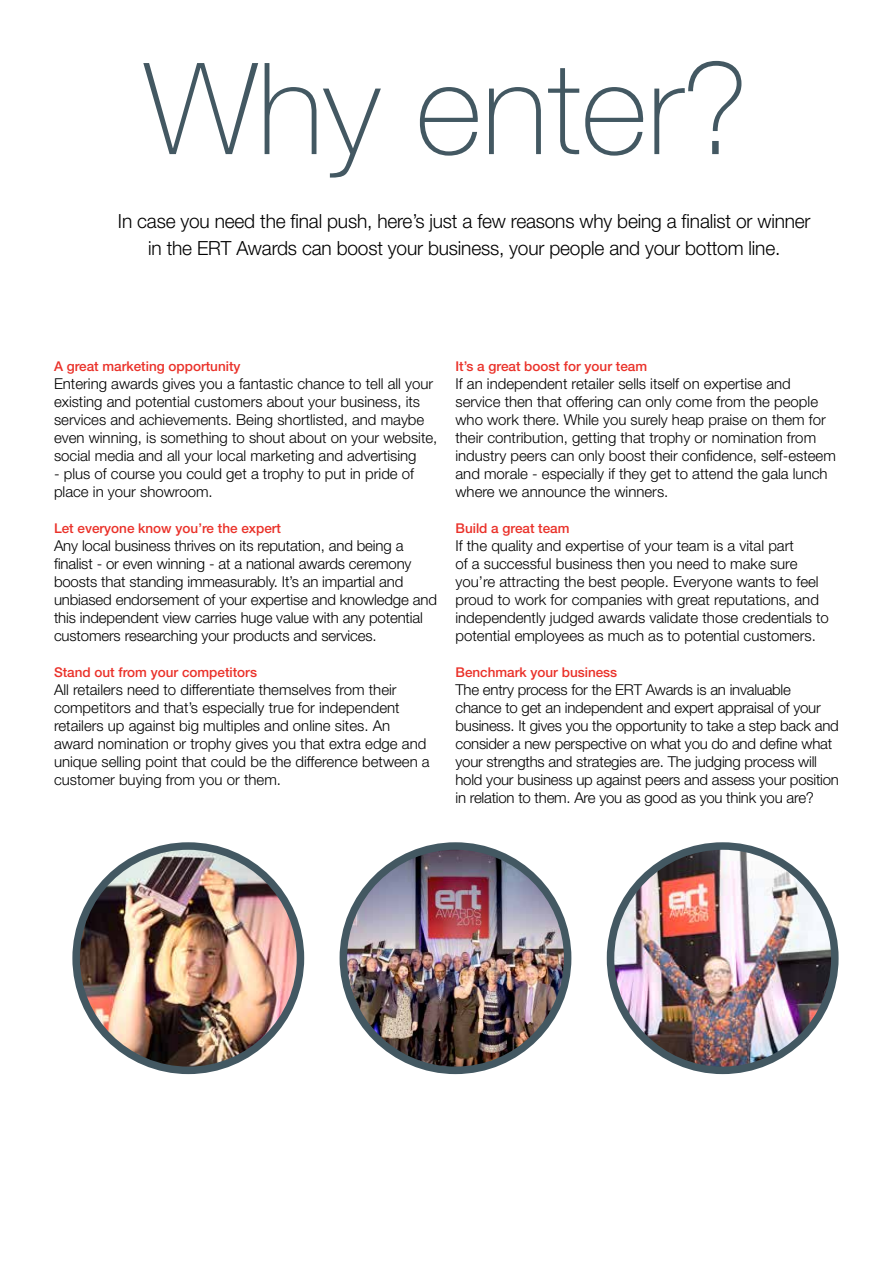
<style>
.page{position:relative;width:893px;height:1263px;background:#fff}
.page>*{position:absolute;margin:0;border:0;box-sizing:border-box;transform-origin:0 0}
.t1{font:100 127.5px "Helvetica Neue LT";color:#435862}
.t2{font:300 19.5px/27px "Helvetica Neue LT";letter-spacing:-.01em;color:#000;text-align:center}
.t3{font:300 15px/18px "Helvetica Neue LT";color:#000}
.t4{font:500 13.5px "Helvetica Neue LT";color:#ea3129}
</style>
<div class="page">
<img style="left:343px;top:846px;width:225px;height:224px;border-radius:112px">
<div style="left:340px;top:842px;width:231px;height:232px;border:8px solid #435862;border-radius:50%"></div>
<img style="left:76px;top:846px;width:224px;height:224px;border-radius:112px">
<div style="left:72px;top:842px;width:232px;height:232px;border:8px solid #435862;border-radius:50%"></div>
<img style="left:610px;top:846px;width:225px;height:224px;border-radius:112px">
<div style="left:607px;top:842px;width:232px;height:232px;border:8px solid #435862;border-radius:50%"></div>
<h1 class="t1" style="left:144px;top:36px;width:606px">Why enter?</h1>
<h2 class="t2" style="left:118px;top:207px;width:694px">In case you need the final push, here’s just a few reasons why being a finalist or winner in the ERT Awards can boost your business, your people and your bottom line.</h2>
<p class="t4" style="left:54px;top:358px;width:188px">A great marketing opportunity</p>
<p class="t3" style="left:54px;top:374px;width:385px">Entering awards gives you a fantastic chance to tell all your existing and potential customers about your business, its services and achievements. Being shortlisted, and maybe even winning, is something to shout about on your website, social media and all your local marketing and advertising</p>
<p class="t3" style="left:54px;top:464px;width:362px">- plus of course you could get a trophy to put in pride of place in your showroom.</p>
<p class="t4" style="left:54px;top:520px;width:229px">Let everyone know you’re the expert</p>
<p class="t3" style="left:54px;top:536px;width:384px">Any local business thrives on its reputation, and being a finalist - or even winning - at a national awards ceremony boosts that standing immeasurably. It’s an impartial and unbiased endorsement of your expertise and knowledge and this independent view carries huge value with any potential customers researching your products and services.</p>
<p class="t4" style="left:54px;top:664px;width:205px">Stand out from your competitors</p>
<p class="t3" style="left:54px;top:680px;width:377px">All retailers need to differentiate themselves from their competitors and that’s especially true for independent retailers up against big multiples and online sites. An award nomination or trophy gives you that extra edge and unique selling point that could be the difference between a customer buying from you or them.</p>
<p class="t4" style="left:455px;top:358px;width:193px">It’s a great boost for your team</p>
<p class="t3" style="left:455px;top:374px;width:382px">If an independent retailer sells itself on expertise and service then that offering can only come from the people who work there. While you surely heap praise on them for their contribution, getting that trophy or nomination from industry peers can only boost their confidence, self-esteem and morale - especially if they get to attend the gala lunch where we announce the winners.</p>
<p class="t4" style="left:455px;top:520px;width:116px">Build a great team</p>
<p class="t3" style="left:455px;top:536px;width:375px">If the quality and expertise of your team is a vital part<br>of a successful business then you need to make sure you’re attracting the best people. Everyone wants to feel proud to work for companies with great reputations, and independently judged awards validate those credentials to potential employees as much as to potential customers.</p>
<p class="t4" style="left:455px;top:664px;width:163px">Benchmark your business</p>
<p class="t3" style="left:455px;top:680px;width:385px">The entry process for the ERT Awards is an invaluable chance to get an independent and expert appraisal of your business. It gives you the opportunity to take a step back and consider a new perspective on what you do and define what your strengths and strategies are. The judging process will hold your business up against peers and assess your position in relation to them. Are you as good as you think you are?</p>
</div>
